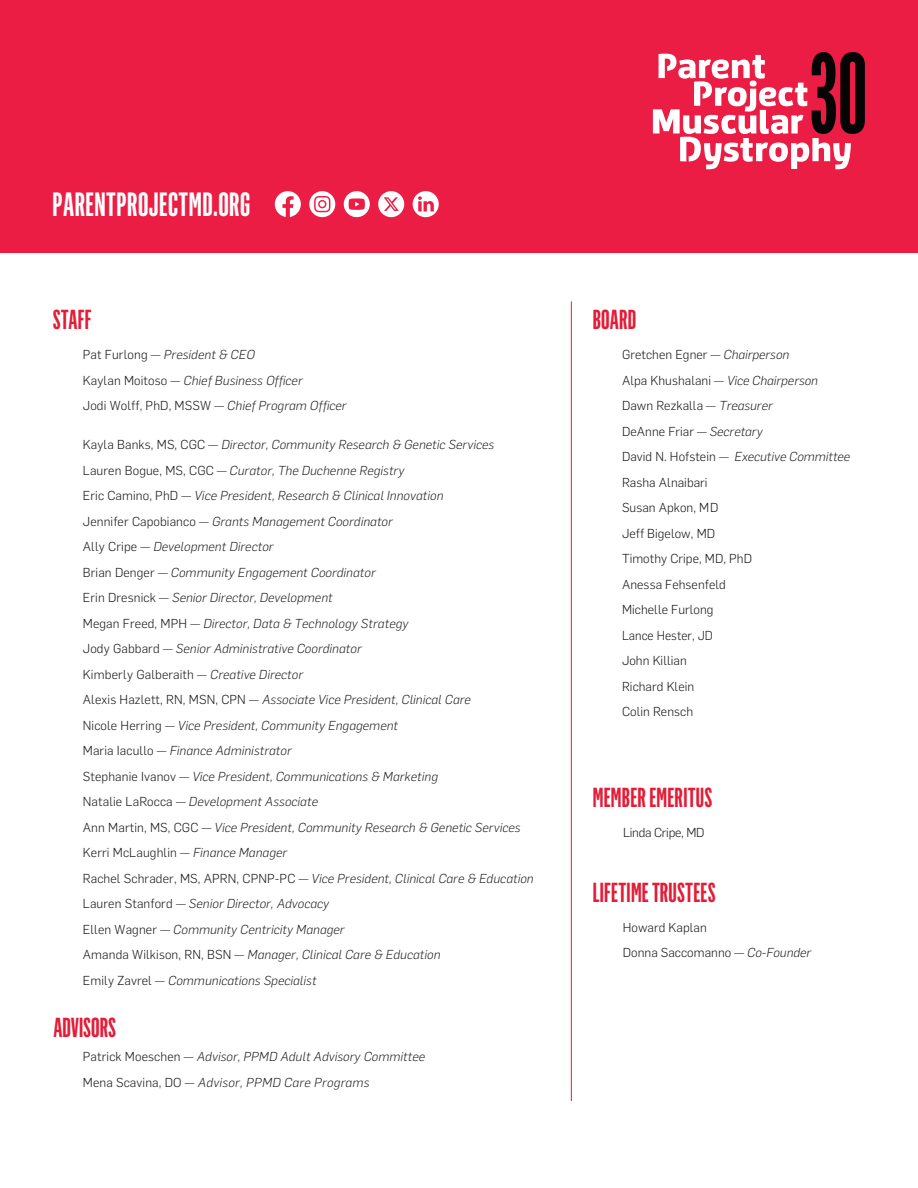
<style>
.page{position:relative;width:918px;height:1188px;background:#fff}
.page>*{position:absolute;margin:0;border:0;box-sizing:border-box;transform-origin:0 0}
.t1{font:600 33px "Flama Ultracondensed";letter-spacing:.015em;color:#fff}
.t2{font:600 27px "Flama Ultracondensed";letter-spacing:.01em;color:#e21d38}
.t3{font:italic 300 12.75px/25.5px "Flama";letter-spacing:.01em;color:#211d1e}
.t4{font:300 12.75px/25.5px "Flama";letter-spacing:.005em;color:#211d1e}
.t5{font:300 12.75px "Flama";letter-spacing:-.02em;color:#211d1e}
.s1{font-style:normal}
.s2{font-style:italic}
</style>
<div class="page">
<div style="left:0;top:0;width:918px;height:253px;background:#eb1d44"></div>
<svg style="left:653px;top:52px;width:212px;height:117px"></svg>
<svg style="left:344px;top:191px;width:26px;height:26px"></svg>
<svg style="left:275px;top:191px;width:26px;height:26px"></svg>
<svg style="left:309px;top:191px;width:26px;height:26px"></svg>
<svg style="left:378px;top:191px;width:26px;height:26px"></svg>
<svg style="left:413px;top:191px;width:26px;height:26px"></svg>
<hr style="left:571px;top:301px;width:1px;height:800px;background:#e41c37">
<h1 class="t1" style="left:53px;top:184px;width:199px">PARENTPROJECTMD.ORG</h1>
<h2 class="t2" style="left:53px;top:303px;width:40px">STAFF</h2>
<p class="t3" style="left:83px;top:342px;width:265px"><span class="s1">Pat Furlong —</span> President &amp; CEO<br><span class="s1">Kaylan Moitoso —</span> Chief Business Officer<br><span class="s1">Jodi Wolff, PhD, MSSW —</span> Chief Program Officer</p>
<p class="t3" style="left:83px;top:432px;width:452px"><span class="s1">Kayla Banks, MS, CGC —</span> Director, Community Research &amp; Genetic Services <span class="s1">Lauren Bogue, MS, CGC</span> — Curator, The Duchenne Registry<br><span class="s1">Eric Camino, PhD —</span> Vice President, Research &amp; Clinical Innovation<br><span class="s1">Jennifer Capobianco —</span> Grants Management Coordinator<br><span class="s1">Ally Cripe —</span> Development Director<br><span class="s1">Brian Denger —</span> Community Engagement Coordinator<br><span class="s1">Erin Dresnick —</span> Senior Director, Development<br><span class="s1">Megan Freed, MPH —</span> Director, Data &amp; Technology Strategy<br><span class="s1">Jody Gabbard —</span> Senior Administrative Coordinator<br><span class="s1">Kimberly Galberaith —</span> Creative Director<br><span class="s1">Alexis Hazlett, RN, MSN, CPN —</span> Associate Vice President, Clinical Care<br><span class="s1">Nicole Herring —</span> Vice President, Community Engagement<br><span class="s1">Maria Iacullo —</span> Finance Administrator<br><span class="s1">Stephanie Ivanov —</span> Vice President, Communications &amp; Marketing<br><span class="s1">Natalie LaRocca —</span> Development Associate<br><span class="s1">Ann Martin, MS, CGC —</span> Vice President, Community Research &amp; Genetic Services <span class="s1">Kerri McLaughlin —</span> Finance Manager<br><span class="s1">Rachel Schrader, MS, APRN, CPNP-PC —</span> Vice President, Clinical Care &amp; Education <span class="s1">Lauren Stanford —</span> Senior Director, Advocacy<br><span class="s1">Ellen Wagner —</span> Community Centricity Manager<br><span class="s1">Amanda Wilkison, RN, BSN —</span> Manager, Clinical Care &amp; Education<br><span class="s1">Emily Zavrel —</span> Communications Specialist</p>
<h2 class="t2" style="left:53px;top:1011px;width:64px">ADVISORS</h2>
<p class="t3" style="left:83px;top:1044px;width:344px"><span class="s1">Patrick Moeschen —</span> Advisor, PPMD Adult Advisory Committee<br><span class="s1">Mena Scavina, DO —</span> Advisor, PPMD Care Programs</p>
<h2 class="t2" style="left:593px;top:303px;width:45px">BOARD</h2>
<p class="t4" style="left:622px;top:341px;width:230px">Gretchen Egner — <span class="s2">Chairperson<br></span>Alpa Khushalani — <span class="s2">Vice Chairperson<br></span>Dawn Rezkalla — <span class="s2">Treasurer<br></span>DeAnne Friar — <span class="s2">Secretary<br></span>David N. Hofstein — <span class="s2">Executive Committee<br></span>Rasha Alnaibari<br>Susan Apkon, MD<br>Jeff Bigelow, MD<br>Timothy Cripe, MD, PhD<br>Anessa Fehsenfeld<br>Michelle Furlong<br>Lance Hester, JD<br>John Killian<br>Richard Klein<br>Colin Rensch</p>
<h2 class="t2" style="left:593px;top:780px;width:121px">MEMBER EMERITUS</h2>
<p class="t5" style="left:623px;top:823px;width:83px">Linda Cripe, MD</p>
<h2 class="t2" style="left:593px;top:876px;width:124px">LIFETIME TRUSTEES</h2>
<p class="t4" style="left:623px;top:914px;width:190px">Howard Kaplan<br>Donna Saccomanno — <span class="s2">Co-Founder</span></p>
</div>
